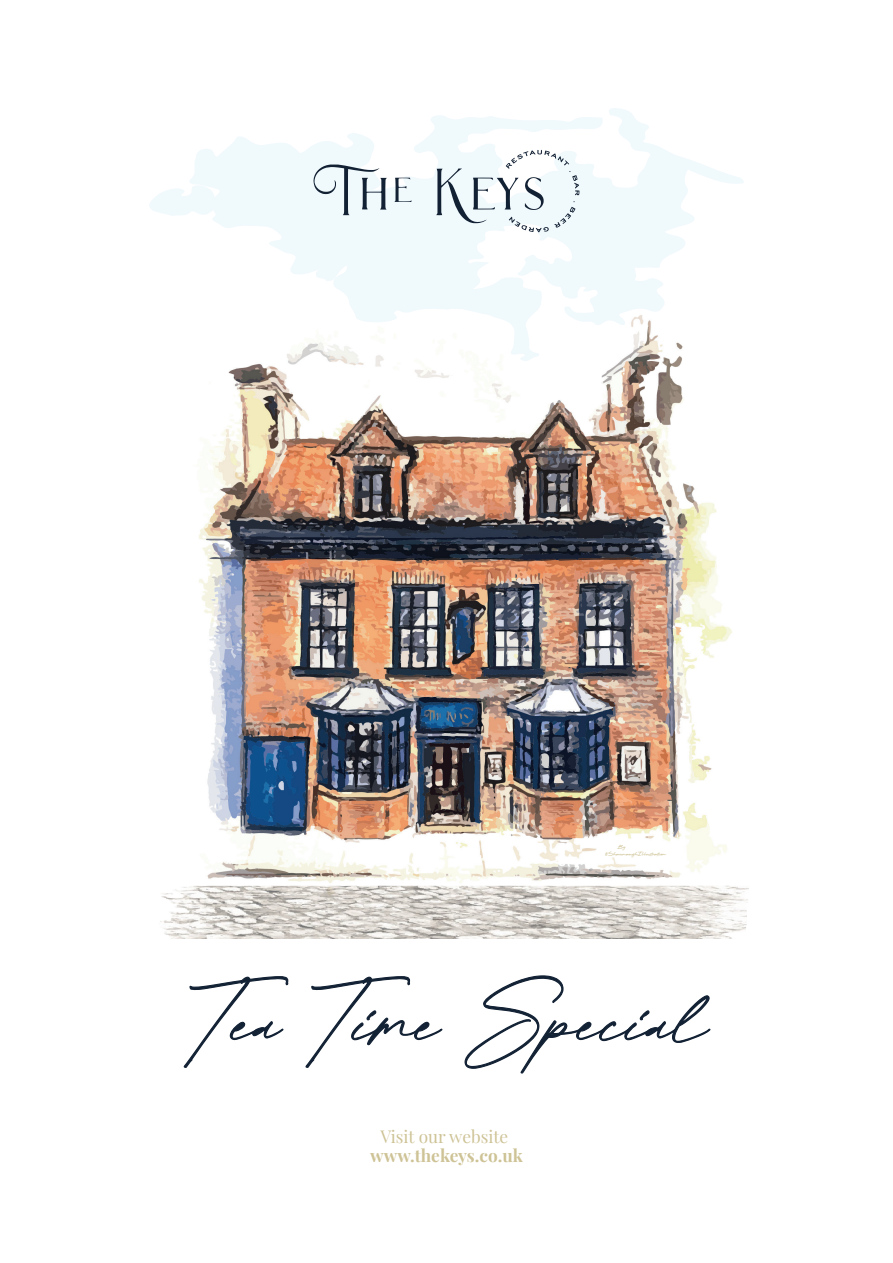
<style>
.page{position:relative;width:893px;height:1263px;background:#fff}
.page>*{position:absolute;margin:0;border:0;box-sizing:border-box;transform-origin:0 0}
.t1{font:93px "Bellamy Stevenson";color:#122134}
.t2{font:700 17.25px "Playfair Display";color:#cec396}
.t3{font:17.25px "Playfair Display";color:#cec396}
.t4{font:5.7px/6.9px "Kingshare";color:#cec396}
</style>
<div class="page">
<img style="left:171px;top:361px;width:561px;height:578px">
<img style="left:160px;top:885px;width:589px;height:53px">
<svg style="left:149px;top:108px;width:595px;height:253px"></svg>
<svg style="left:313px;top:150px;width:266px;height:82px"></svg>
<svg style="left:183px;top:976px;width:106px;height:92px"></svg>
<svg style="left:305px;top:976px;width:138px;height:92px"></svg>
<svg style="left:464px;top:975px;width:247px;height:99px"></svg>
<p class="t4" style="left:605px;top:844px;width:62px;text-indent:12px">By @ShaunaughIllustration</p>
<h1 class="t1" style="left:184px;top:949px;width:526px">Tea Time Special</h1>
<h2 class="t3" style="left:380px;top:1123px;width:129px">Visit our website</h2>
<h2 class="t2" style="left:370px;top:1142px;width:154px">www.thekeys.co.uk</h2>
</div>
